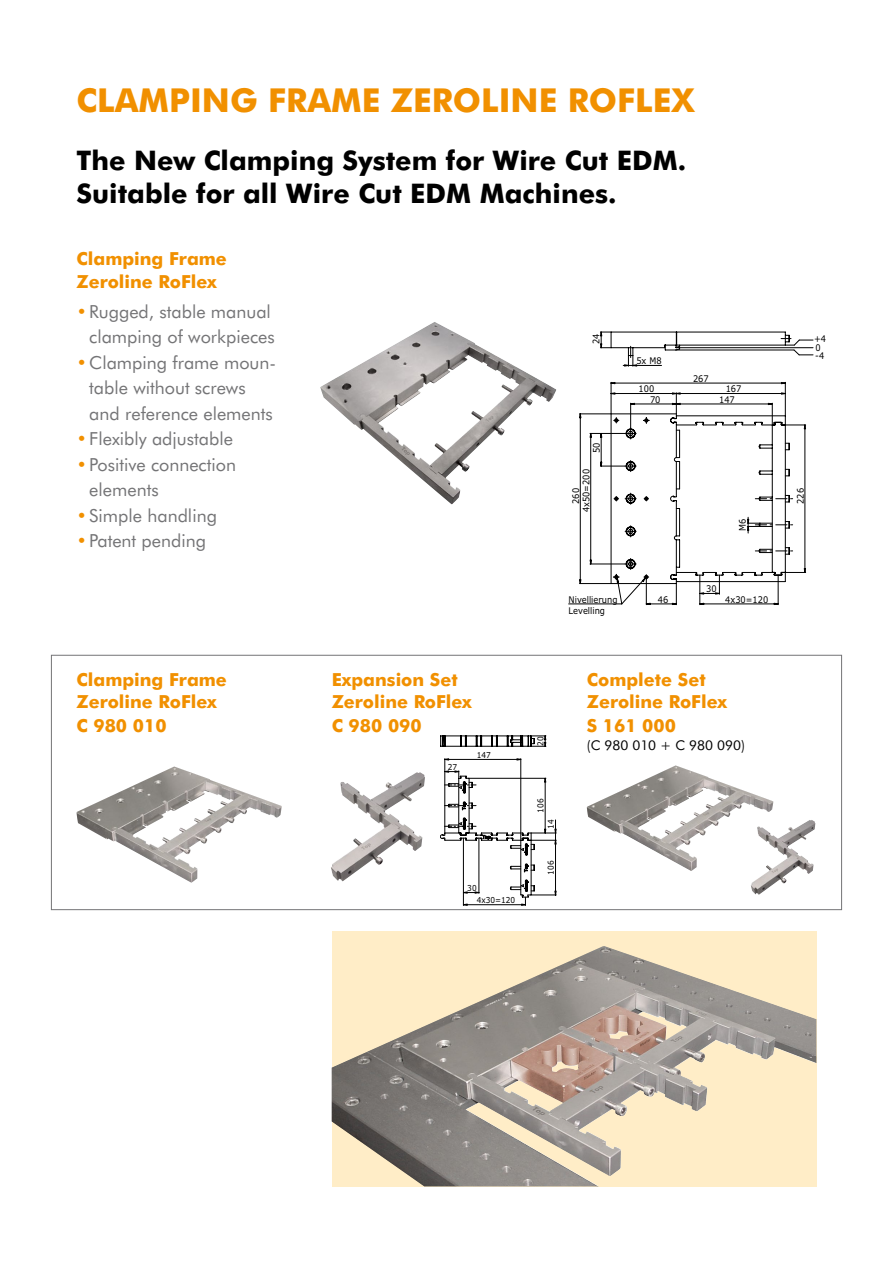
<style>
.page{position:relative;width:893px;height:1263px;background:#fff}
.page>*{position:absolute;margin:0;border:0;box-sizing:border-box;transform-origin:0 0}
.t1{font:700 33px "Futura BT";color:#f19000}
.t2{font:700 27px/32.4px "Futura BT";color:#000}
.t3{font:18px/25.5px "Futura BT";color:#747476}
.t4{font:700 18px/21.6px "Futura BT";color:#f19000}
.t5{font:13.5px "Futura BT";color:#000}
.t6{font:9.15px/10.5px "Verdana";color:#000;scale:.9 1}
.t7{font:8.25px "Verdana";color:#000;scale:.9 1}
.s1{color:#f19000}
</style>
<div class="page">
<div style="left:51px;top:655px;width:791px;height:255px;border:1px solid #747476"></div>
<div style="left:332px;top:931px;width:484px;height:255px;background:#ffedc7"></div>
<img style="left:332px;top:946px;width:484px;height:240px">
<svg style="left:568px;top:366px;width:218px;height:239px"></svg>
<hr style="left:579px;top:583px;width:32px;height:1px;background:#000">
<hr style="left:590px;top:564px;width:35px;height:1px;background:#000">
<hr style="left:590px;top:433px;width:35px;height:1px;background:#000">
<svg style="left:600px;top:393px;width:206px;height:212px"></svg>
<hr style="left:785px;top:382px;width:1px;height:34px;background:#000">
<hr style="left:579px;top:414px;width:32px;height:1px;background:#000">
<hr style="left:805px;top:425px;width:1px;height:147px;background:#000">
<hr style="left:631px;top:404px;width:141px;height:1px;background:#000">
<hr style="left:611px;top:393px;width:174px;height:1px;background:#000">
<hr style="left:611px;top:383px;width:174px;height:1px;background:#000">
<svg style="left:600px;top:332px;width:213px;height:34px"></svg>
<img style="left:320px;top:322px;width:236px;height:182px">
<img style="left:331px;top:772px;width:94px;height:109px">
<img style="left:751px;top:820px;width:64px;height:75px">
<img style="left:77px;top:766px;width:205px;height:117px">
<img style="left:587px;top:765px;width:186px;height:106px">
<svg style="left:440px;top:736px;width:117px;height:170px"></svg>
<h1 class="t1" style="left:77px;top:80px;width:620px">Clamping Frame Zeroline RoFlex</h1>
<h2 class="t2" style="left:77px;top:144px;width:611px">The New Clamping System for Wire Cut EDM.<br>Suitable for all Wire Cut EDM Machines.</h2>
<p class="t4" style="left:77px;top:248px;width:152px;line-height:22.5px">Clamping Frame<br>Zeroline RoFlex</p>
<p class="t3" style="left:77px;top:298px;width:200px;text-align:right"><span class="s1">•</span>Rugged, stable manual clamping of workpieces</p>
<p class="t3" style="left:89px;top:349px;width:188px;text-indent:-13px"><span class="s1">•</span>Clamping frame moun&shy;table without screws and reference elements</p>
<p class="t3" style="left:77px;top:426px;width:158px"><span class="s1">•</span>Flexibly adjustable</p>
<p class="t3" style="left:89px;top:451px;width:148px;text-indent:-13px"><span class="s1">•</span>Positive connection elements</p>
<p class="t3" style="left:77px;top:502px;width:142px"><span class="s1">•</span>Simple handling</p>
<p class="t3" style="left:77px;top:528px;width:131px"><span class="s1">•</span>Patent pending</p>
<p class="t6" style="left:590px;top:344px;width:13px;rotate:-90deg">24</p>
<p class="t6" style="left:636px;top:355px;width:30px">5x M8</p>
<p class="t6" style="left:650px;top:383px;width:13px;text-indent:-12px">100<br>70</p>
<p class="t6" style="left:693px;top:373px;width:19px">267</p>
<p class="t6" style="left:726px;top:383px;width:19px">167</p>
<p class="t6" style="left:719px;top:394px;width:19px">147</p>
<p class="t6" style="left:814px;top:329px;width:15px;line-height:17.7px">+4 -4</p>
<p class="t6" style="left:815px;top:342px;width:7px">0</p>
<p class="t6" style="left:591px;top:453px;width:13px;rotate:-90deg">50</p>
<p class="t6" style="left:581px;top:512px;width:49px;rotate:-90deg">4x50=200</p>
<p class="t6" style="left:570px;top:504px;width:19px;rotate:-90deg">260</p>
<p class="t6" style="left:795px;top:504px;width:19px;rotate:-90deg">226</p>
<p class="t6" style="left:737px;top:531px;width:15px;rotate:-90deg">M6</p>
<p class="t6" style="left:569px;top:594px;width:56px;line-height:10.9px">Nivellierung<br>Levelling</p>
<p class="t6" style="left:658px;top:594px;width:13px">46</p>
<p class="t6" style="left:706px;top:583px;width:13px">30</p>
<p class="t6" style="left:725px;top:594px;width:49px">4x30=120</p>
<p class="t4" style="left:77px;top:669px;width:152px">Clamping Frame<br>Zeroline RoFlex</p>
<p class="t4" style="left:77px;top:714px;width:92px">C 980 010</p>
<p class="t4" style="left:332px;top:669px;width:143px">Expansion Set<br>Zeroline RoFlex</p>
<p class="t4" style="left:332px;top:714px;width:92px">C 980 090</p>
<p class="t7" style="left:448px;top:762px;width:12px">27</p>
<p class="t7" style="left:477px;top:749px;width:17px">147</p>
<p class="t7" style="left:467px;top:883px;width:12px">30</p>
<p class="t7" style="left:477px;top:895px;width:44px">4x30=120</p>
<p class="t7" style="left:535px;top:746px;width:12px;rotate:-90deg">20</p>
<p class="t7" style="left:535px;top:812px;width:17px;rotate:-90deg">106</p>
<p class="t7" style="left:546px;top:829px;width:12px;rotate:-90deg">14</p>
<p class="t7" style="left:546px;top:874px;width:17px;rotate:-90deg">106</p>
<p class="t4" style="left:587px;top:669px;width:143px">Complete Set<br>Zeroline RoFlex</p>
<p class="t4" style="left:587px;top:714px;width:91px">S 161 000</p>
<p class="t5" style="left:587px;top:737px;width:160px">(C 980 010 + C 980 090)</p>
</div>
